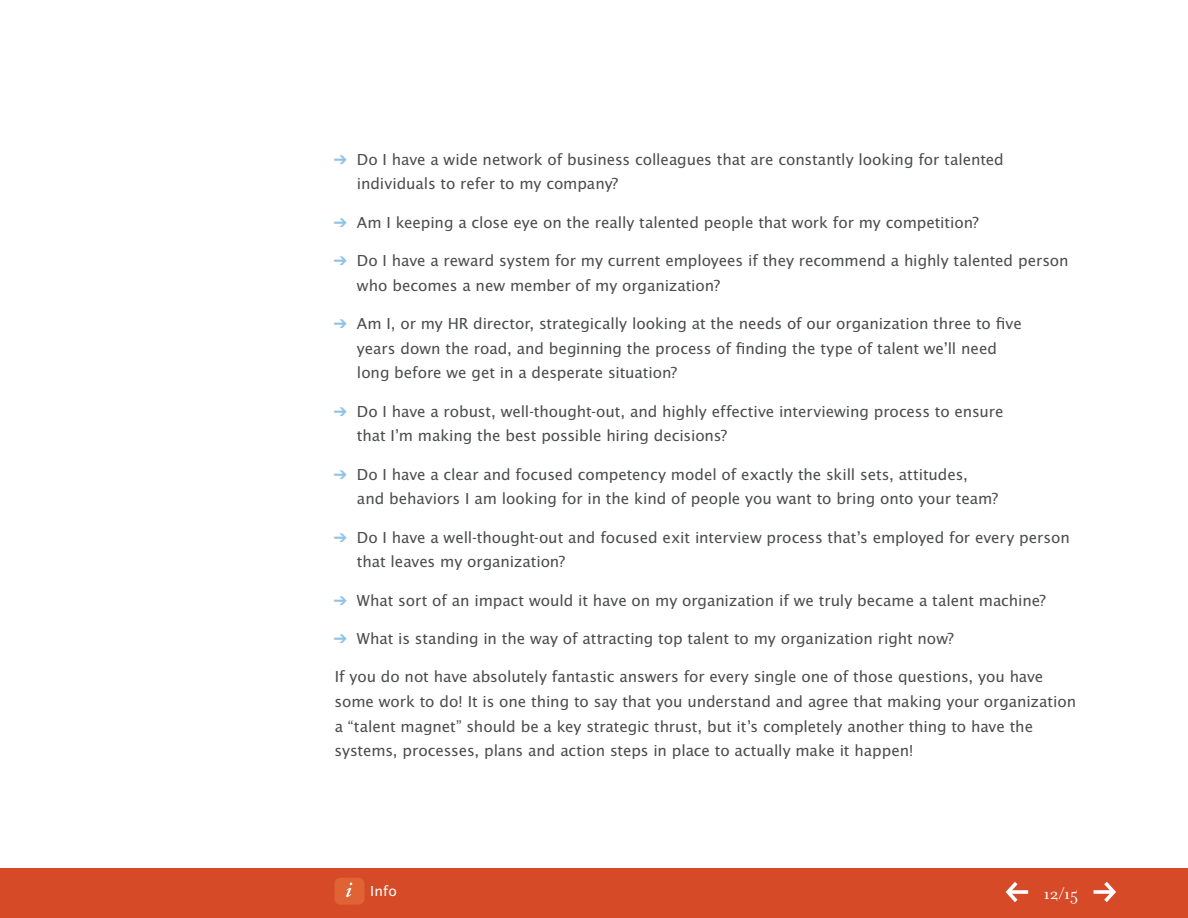
<style>
.page{position:relative;width:1188px;height:918px;background:#fff}
.page>*{position:absolute;margin:0;border:0;box-sizing:border-box;transform-origin:0 0}
.t1{font:18px "Filosofia OT";color:#fff}
.t2{font:16.5px/24.8px "Lucida Sans EFOP";letter-spacing:-.005em;color:#4b4c4d}
.t3{font:15px "Lucida Sans EFOP";color:#fff}
.s1{color:#90c3e5}
</style>
<div class="page">
<div style="left:0;top:869px;width:1188px;height:49px;background:#d74a27"></div>
<div style="left:334px;top:878px;width:30px;height:27px;background:#df6335;border-radius:6px"></div>
<svg style="left:346px;top:883px;width:6px;height:14px"></svg>
<svg style="left:1006px;top:882px;width:22px;height:20px"></svg>
<svg style="left:1094px;top:882px;width:22px;height:20px"></svg>
<p class="t2" style="left:357px;top:148px;width:648px;text-indent:-23px"><span class="s1">➔</span> Do I have a wide network of business colleagues that are constantly looking for talented individuals to refer to my company?</p>
<p class="t2" style="left:334px;top:211px;width:647px"><span class="s1">➔</span> Am I keeping a close eye on the really talented people that work for my competition?</p>
<p class="t2" style="left:357px;top:249px;width:713px;text-indent:-23px"><span class="s1">➔</span> Do I have a reward system for my current employees if they recommend a highly talented person who becomes a new member of my organization?</p>
<p class="t2" style="left:357px;top:312px;width:666px;text-indent:-23px"><span class="s1">➔</span> Am I, or my HR director, strategically looking at the needs of our organization three to five years down the road, and beginning the process of finding the type of talent we’ll need long before we get in a desperate situation?</p>
<p class="t2" style="left:357px;top:400px;width:648px;text-indent:-23px"><span class="s1">➔</span> Do I have a robust, well-thought-out, and highly effective interviewing process to ensure that I’m making the best possible hiring decisions?</p>
<p class="t2" style="left:357px;top:463px;width:643px;text-indent:-23px"><span class="s1">➔</span> Do I have a clear and focused competency model of exactly the skill sets, attitudes, and behaviors I am looking for in the kind of people you want to bring onto your team?</p>
<p class="t2" style="left:357px;top:526px;width:714px;text-indent:-23px"><span class="s1">➔</span> Do I have a well-thought-out and focused exit interview process that’s employed for every person that leaves my organization?</p>
<p class="t2" style="left:334px;top:589px;width:714px"><span class="s1">➔</span> What sort of an impact would it have on my organization if we truly became a talent machine?</p>
<p class="t2" style="left:334px;top:627px;width:622px"><span class="s1">➔</span> What is standing in the way of attracting top talent to my organization right now?</p>
<p class="t2" style="left:335px;top:665px;width:743px">If you do not have absolutely fantastic answers for every single one of those questions, you have some work to do! It is one thing to say that you understand and agree that making your organization a “talent magnet” should be a key strategic thrust, but it’s completely another thing to have the systems, processes, plans and action steps in place to actually make it happen!</p>
<p class="t3" style="left:370px;top:883px;width:28px">Info</p>
<p class="t1" style="left:1044px;top:884px;width:36px">12/15</p>
</div>
